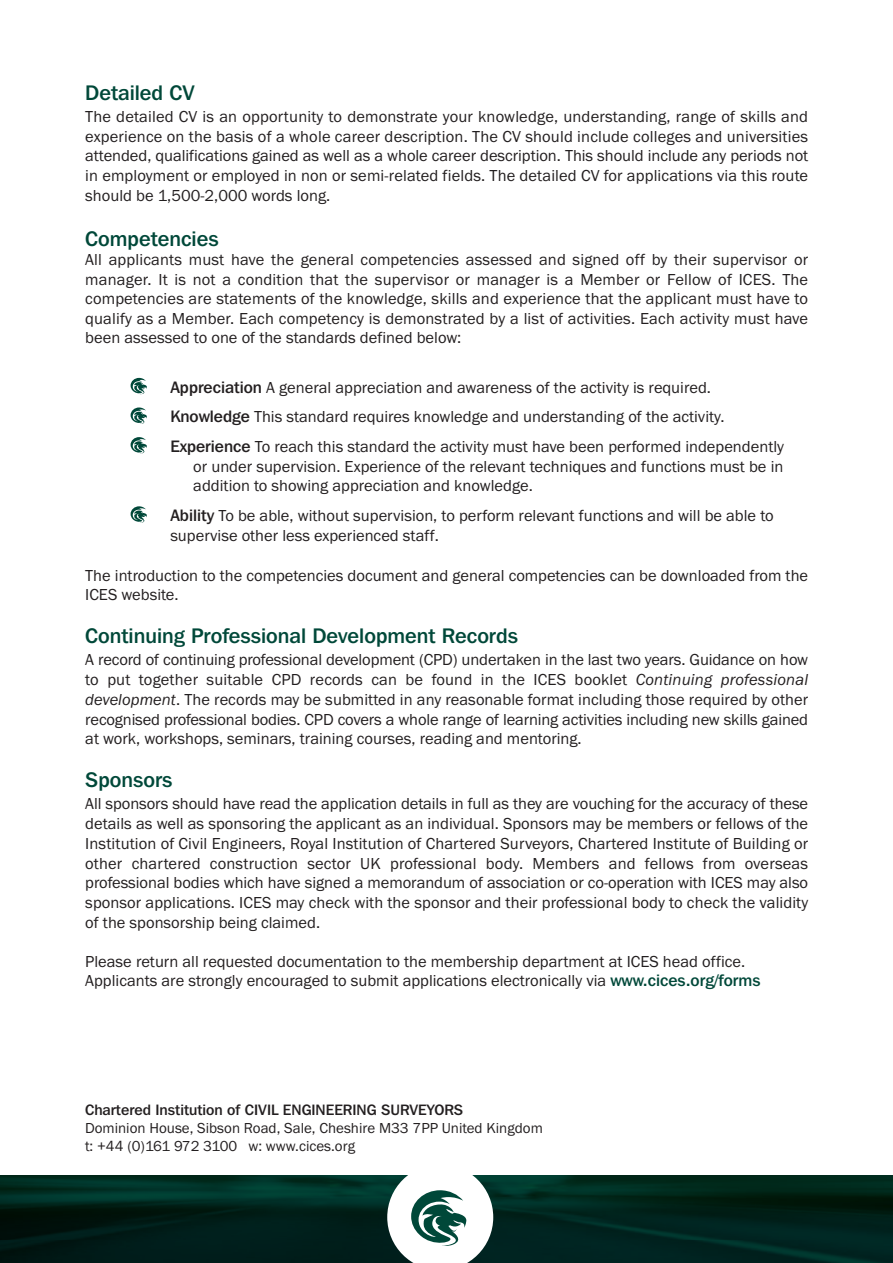
<style>
.page{position:relative;width:893px;height:1263px;background:#fff}
.page>*{position:absolute;margin:0;border:0;box-sizing:border-box;transform-origin:0 0}
.t1{font:500 21px "Franklin Gothic IT Cby BT";color:#004839}
.t2{font:16.5px/19.8px "Franklin Gothic";color:#231f20}
.t3{font:15px/18px "Franklin Gothic";color:#231f20}
.t4{font:500 15px "Franklin Gothic IT Cby BT";color:#231f20}
.s1{font-family:"Franklin Gothic IT Cby BT";font-weight:500}
.s2{font-style:italic}
.s3{font-family:"Franklin Gothic IT Cby BT";font-weight:500;color:#004839}
</style>
<div class="page">
<svg style="left:131px;top:506px;width:16px;height:17px"></svg>
<svg style="left:131px;top:437px;width:16px;height:16px"></svg>
<svg style="left:131px;top:407px;width:16px;height:17px"></svg>
<svg style="left:131px;top:378px;width:16px;height:16px"></svg>
<img style="left:0;top:1175px;width:893px;height:88px">
<svg style="left:387px;top:1175px;width:106px;height:88px"></svg>
<p class="t1" style="left:85px;top:85px;width:111px">Detailed CV</p>
<p class="t2" style="left:85px;top:106px;width:724px;text-align:justify">The detailed CV is an opportunity to demonstrate your knowledge, understanding, range of skills and experience on the basis of a whole career description. The CV should include colleges and universities attended, qualifications gained as well as a whole career description. This should include any periods not in employment or employed in non or semi-related fields. The detailed CV for applications via this route should be 1,500-2,000 words long.</p>
<p class="t1" style="left:85px;top:231px;width:135px">Competencies</p>
<p class="t2" style="left:85px;top:250px;width:724px;text-align:justify">All applicants must have the general competencies assessed and signed off by their supervisor or manager. It is not a condition that the supervisor or manager is a Member or Fellow of ICES. The competencies are statements of the knowledge, skills and experience that the applicant must have to qualify as a Member. Each competency is demonstrated by a list of activities. Each activity must have been assessed to one of the standards defined below:</p>
<p class="t2" style="left:170px;top:372px;width:615px;line-height:29.5px"><span class="s1">Appreciation</span> A general appreciation and awareness of the activity is required.<br><span class="s1">Knowledge</span> This standard requires knowledge and understanding of the activity.<br><span class="s1">Experience</span> To reach this standard the activity must have been performed independently</p>
<p class="t2" style="left:193px;top:456px;width:592px">or under supervision. Experience of the relevant techniques and functions must be in addition to showing appreciation and knowledge.</p>
<p class="t2" style="left:170px;top:505px;width:605px"><span class="s1">Ability</span> To be able, without supervision, to perform relevant functions and will be able to supervise other less experienced staff.</p>
<p class="t2" style="left:85px;top:565px;width:724px">The introduction to the competencies document and general competencies can be downloaded from the<br>ICES website.</p>
<p class="t1" style="left:85px;top:628px;width:434px">Continuing Professional Development Records</p>
<p class="t2" style="left:85px;top:649px;width:724px;text-align:justify">A record of continuing professional development (CPD) undertaken in the last two years. Guidance on how to put together suitable CPD records can be found in the ICES booklet <span class="s2">Continuing professional development</span>. The records may be submitted in any reasonable format including those required by other recognised professional bodies. CPD covers a whole range of learning activities including new skills gained at work, workshops, seminars, training courses, reading and mentoring.</p>
<p class="t1" style="left:85px;top:772px;width:89px">Sponsors</p>
<p class="t2" style="left:85px;top:793px;width:724px;text-align:justify">All sponsors should have read the application details in full as they are vouching for the accuracy of these details as well as sponsoring the applicant as an individual. Sponsors may be members or fellows of the Institution of Civil Engineers, Royal Institution of Chartered Surveyors, Chartered Institute of Building or other chartered construction sector UK professional body. Members and fellows from overseas professional bodies which have signed a memorandum of association or co-operation with ICES may also sponsor applications. ICES may check with the sponsor and their professional body to check the validity of the sponsorship being claimed.</p>
<p class="t2" style="left:85px;top:951px;width:677px;line-height:19px">Please return all requested documentation to the membership department at ICES head office.<br>Applicants are strongly encouraged to submit applications electronically via <span class="s3">www.cices.org/forms</span></p>
<p class="t4" style="left:85px;top:1105px;width:380px">Chartered Institution of CIVIL ENGINEERING SURVEYORS</p>
<p class="t3" style="left:85px;top:1119px;width:459px">Dominion House, Sibson Road, Sale, Cheshire M33 7PP United Kingdom t: +44 (0)161 972 3100 w: www.cices.org</p>
</div>
